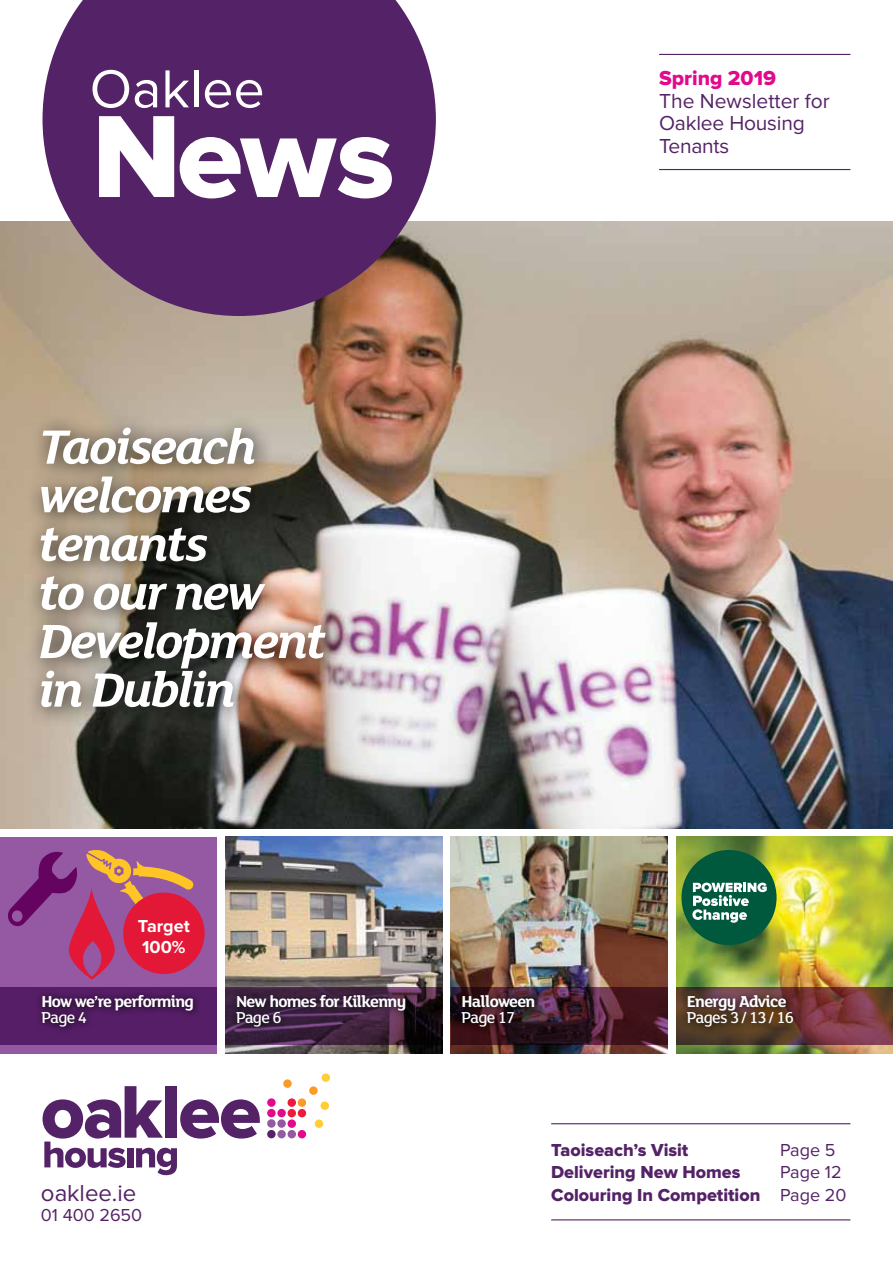
<style>
.page{position:relative;width:893px;height:1263px;background:#fff}
.page>*{position:absolute;margin:0;border:0;box-sizing:border-box;transform-origin:0 0}
.t1{font:italic 700 52.2px/48.6px "FS Lola";letter-spacing:-.04em;color:#fff}
.t2{font:24px "Proxima Nova";color:#542266}
.t3{font:21px/22.5px "Proxima Nova";letter-spacing:-.01em;color:#542266}
.t4{font:21px "Proxima Nova Extrabld";color:#e2098c}
.t5{font:18px/22.5px "Proxima Nova Extrabld";color:#542266}
.t6{font:18px/22.5px "Proxima Nova";color:#542266}
.t7{font:700 18px/21.6px "Proxima Nova";color:#fff}
.t8{font:700 17.25px "FS Lola";letter-spacing:-.04em;color:#fff}
.t9{font:500 17.25px "FS Lola";letter-spacing:-.04em;color:#fff}
</style>
<div class="page">
<img style="left:451px;top:837px;width:217px;height:216px">
<img style="left:225px;top:837px;width:217px;height:216px">
<div style="left:0;top:837px;width:217px;height:216px;background:#9558a3"></div>
<div style="left:0;top:987px;width:217px;height:58px;background:#571e68"></div>
<img style="left:0;top:221px;width:893px;height:607px">
<div style="left:267px;top:1130px;width:9px;height:8px;background:#542266;border-radius:50%"></div>
<div style="left:277px;top:1130px;width:9px;height:8px;background:#9558a3;border-radius:50%"></div>
<div style="left:288px;top:1130px;width:8px;height:8px;background:#9558a3;border-radius:50%"></div>
<div style="left:298px;top:1130px;width:8px;height:8px;background:#e2098c;border-radius:50%"></div>
<div style="left:267px;top:1119px;width:9px;height:9px;background:#9558a3;border-radius:50%"></div>
<div style="left:277px;top:1119px;width:9px;height:9px;background:#9558a3;border-radius:50%"></div>
<div style="left:288px;top:1119px;width:8px;height:9px;background:#e2098c;border-radius:50%"></div>
<div style="left:267px;top:1109px;width:9px;height:8px;background:#e2098c;border-radius:50%"></div>
<div style="left:277px;top:1109px;width:9px;height:8px;background:#e2098c;border-radius:50%"></div>
<div style="left:288px;top:1109px;width:8px;height:8px;background:#ed1a3c;border-radius:50%"></div>
<div style="left:298px;top:1109px;width:8px;height:8px;background:#ed1a3c;border-radius:50%"></div>
<div style="left:267px;top:1098px;width:9px;height:9px;background:#e2098c;border-radius:50%"></div>
<div style="left:288px;top:1098px;width:8px;height:9px;background:#ed1a3c;border-radius:50%"></div>
<div style="left:298px;top:1098px;width:8px;height:9px;background:#f99b24;border-radius:50%"></div>
<div style="left:321px;top:1101px;width:8px;height:9px;background:#ffce33;border-radius:50%"></div>
<div style="left:315px;top:1119px;width:8px;height:9px;background:#ffce33;border-radius:50%"></div>
<div style="left:283px;top:1079px;width:9px;height:9px;background:#f99b24;border-radius:50%"></div>
<div style="left:309px;top:1086px;width:9px;height:9px;background:#f99b24;border-radius:50%"></div>
<div style="left:322px;top:1073px;width:8px;height:9px;background:#ffce33;border-radius:50%"></div>
<svg style="left:43px;top:1086px;width:217px;height:89px"></svg>
<hr style="left:659px;top:54px;width:191px;height:1px;background:#542266">
<hr style="left:659px;top:169px;width:191px;height:1px;background:#542266">
<div style="left:24px;top:411px;width:319px;height:316px;background:#000;opacity:.76"></div>
<svg style="left:43px;top:0;width:393px;height:316px;background:#683b6f"></svg>
<svg style="left:99px;top:116px;width:75px;height:81px"></svg>
<svg style="left:180px;top:137px;width:212px;height:61px"></svg>
<svg style="left:92px;top:70px;width:37px;height:38px"></svg>
<svg style="left:135px;top:80px;width:22px;height:28px"></svg>
<svg style="left:165px;top:70px;width:24px;height:37px"></svg>
<hr style="left:194px;top:70px;width:4px;height:37px;background:#fff">
<svg style="left:205px;top:80px;width:57px;height:28px"></svg>
<hr style="left:551px;top:1123px;width:299px;height:1px;background:#542266">
<hr style="left:551px;top:1219px;width:299px;height:1px;background:#542266">
<svg style="left:451px;top:987px;width:217px;height:58px;background:#421a29"></svg>
<svg style="left:454px;top:988px;width:88px;height:47px;background:#321720"></svg>
<img style="left:676px;top:837px;width:217px;height:216px">
<svg style="left:676px;top:987px;width:217px;height:58px;background:#713a3b"></svg>
<svg style="left:680px;top:987px;width:121px;height:47px;background:#573729"></svg>
<svg style="left:39px;top:993px;width:159px;height:37px"></svg>
<svg style="left:225px;top:987px;width:217px;height:58px;background:#2e192c"></svg>
<svg style="left:229px;top:987px;width:184px;height:48px;background:#3d223e"></svg>
<div style="left:681px;top:850px;width:96px;height:95px;background:#00583d;border-radius:50%"></div>
<svg style="left:692px;top:883px;width:75px;height:40px"></svg>
<svg style="left:8px;top:850px;width:186px;height:129px"></svg>
<div style="left:123px;top:892px;width:82px;height:82px;background:#e31837;border-radius:50%"></div>
<p class="t4" style="left:659px;top:69px;width:118px">Spring 2019</p>
<p class="t3" style="left:659px;top:90px;width:172px">The Newsletter for<br>Oaklee Housing<br>Tenants</p>
<h1 class="t1" style="left:39px;top:420px;width:289px">Taoiseach welcomes tenants<br>to our new<br>Development in Dublin</h1>
<p class="t7" style="left:138px;top:915px;width:53px">Target<br>100%</p>
<p class="t8" style="left:41px;top:989px;width:154px">How we’re performing</p>
<p class="t9" style="left:41px;top:1006px;width:47px">Page 4</p>
<p class="t8" style="left:236px;top:989px;width:172px">New homes for Kilkenny</p>
<p class="t9" style="left:236px;top:1006px;width:47px">Page 6</p>
<h2 class="t2" style="left:41px;top:1179px;width:97px">oaklee.ie</h2>
<p class="t6" style="left:41px;top:1204px;width:103px">01 400 2650</p>
<p class="t8" style="left:461px;top:989px;width:76px">Halloween</p>
<p class="t9" style="left:461px;top:1006px;width:55px">Page 17</p>
<p class="t8" style="left:687px;top:989px;width:102px">Energy Advice</p>
<p class="t9" style="left:687px;top:1006px;width:109px">Pages 3 / 13 / 16</p>
<p class="t5" style="left:551px;top:1139px;width:211px">Taoiseach’s Visit<br>Delivering New Homes<br>Colouring In Competition</p>
<p class="t6" style="left:780px;top:1138px;width:68px">Page 5<br>Page 12<br>Page 20</p>
</div>
